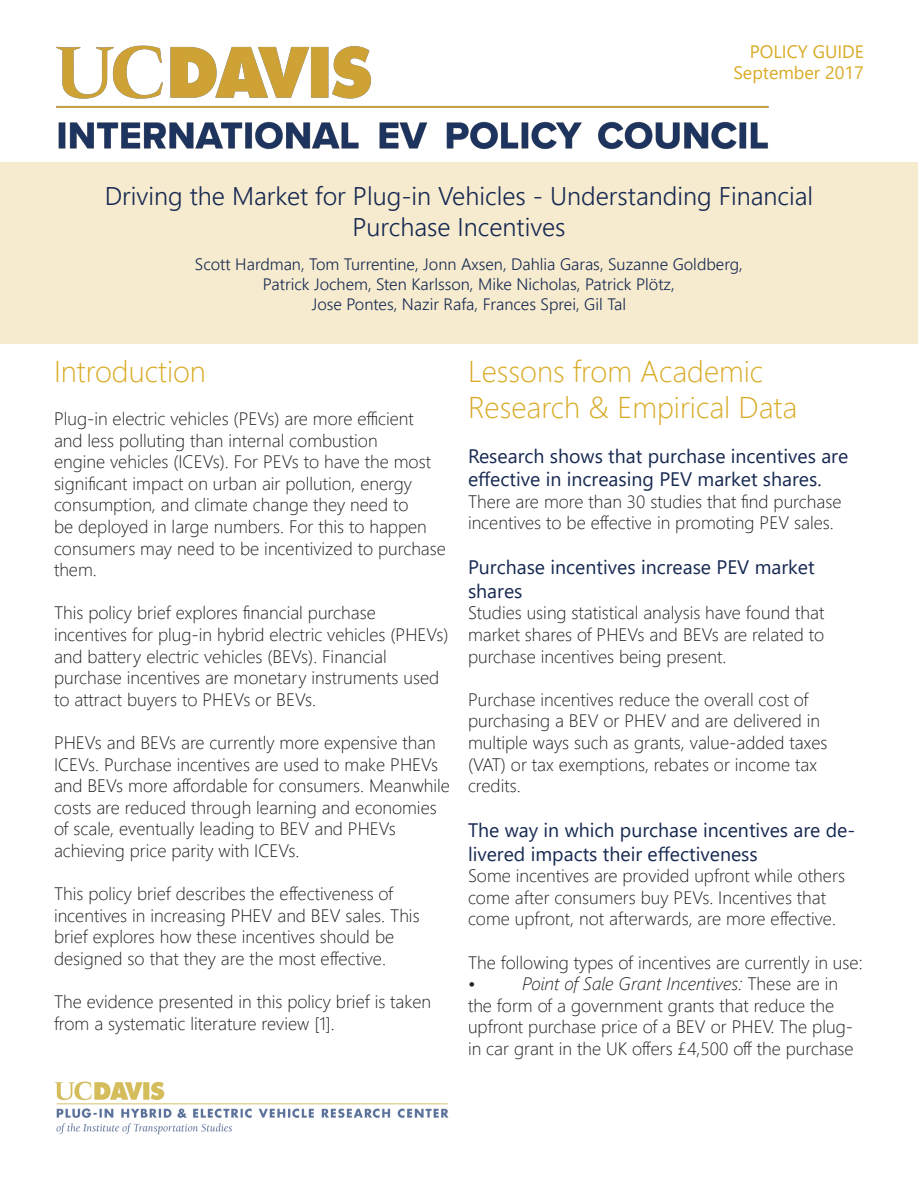
<style>
.page{position:relative;width:918px;height:1188px;background:#fff}
.page>*{position:absolute;margin:0;border:0;box-sizing:border-box;transform-origin:0 0}
.t1{font:300 30px/36px "Segoe UI";color:#d9ab26}
.t2{font:300 25.5px/30.6px "Segoe UI";color:#172a53;text-align:center}
.t3{font:19.5px/23.4px "Segoe UI";color:#172952}
.t4{font:300 18px/21.6px "Segoe UI";color:#231f20}
.t5{font:18px "Segoe UI";color:#d9ab26}
.t6{font:italic 300 18px "Segoe UI";color:#231f20}
.t7{font:300 16.5px "Segoe UI";color:#172a53}
.s1{font-style:italic}
</style>
<div class="page">
<div style="left:0;top:162px;width:918px;height:181px;background:#f6ebce"></div>
<img style="left:56px;top:45px;width:713px;height:105px">
<img style="left:54px;top:1081px;width:395px;height:54px">
<p class="t5" style="left:750px;top:37px;width:116px">POLICY GUIDE</p>
<p class="t5" style="left:733px;top:58px;width:132px">September 2017</p>
<p class="t2" style="left:105px;top:180px;width:710px">Driving the Market for Plug-in Vehicles - Understanding Financial<br>Purchase Incentives</p>
<p class="t7" style="left:195px;top:251px;width:550px">Scott Hardman, Tom Turrentine, Jonn Axsen, Dahlia Garas, Suzanne Goldberg,</p>
<p class="t7" style="left:263px;top:271px;width:413px">Patrick Jochem, Sten Karlsson, Mike Nicholas, Patrick Plötz,</p>
<p class="t7" style="left:312px;top:291px;width:316px">Jose Pontes, Nazir Rafa, Frances Sprei, Gil Tal</p>
<p class="t1" style="left:54px;top:352px;width:154px">Introduction</p>
<p class="t4" style="left:54px;top:407px;width:393px">Plug-in electric vehicles (PEVs) are more efficient and less polluting than internal combustion<br>engine vehicles (ICEVs). For PEVs to have the most significant impact on urban air pollution, energy consumption, and climate change they need to<br>be deployed in large numbers. For this to happen consumers may need to be incentivized to purchase them.</p>
<p class="t4" style="left:54px;top:601px;width:396px">This policy brief explores financial purchase incentives for plug-in hybrid electric vehicles (PHEVs) and battery electric vehicles (BEVs). Financial purchase incentives are monetary instruments used to attract buyers to PHEVs or BEVs.</p>
<p class="t4" style="left:54px;top:731px;width:398px">PHEVs and BEVs are currently more expensive than ICEVs. Purchase incentives are used to make PHEVs and BEVs more affordable for consumers. Meanwhile costs are reduced through learning and economies of scale, eventually leading to BEV and PHEVs achieving price parity with ICEVs.</p>
<p class="t4" style="left:54px;top:882px;width:367px">This policy brief describes the effectiveness of incentives in increasing PHEV and BEV sales. This brief explores how these incentives should be designed so that they are the most effective.</p>
<p class="t4" style="left:54px;top:990px;width:379px">The evidence presented in this policy brief is taken from a systematic literature review [1].</p>
<p class="t1" style="left:468px;top:352px;width:331px">Lessons from Academic<br>Research &amp; Empirical Data</p>
<p class="t3" style="left:468px;top:444px;width:382px">Research shows that purchase incentives are effective in increasing PEV market shares.</p>
<p class="t4" style="left:468px;top:490px;width:375px">There are more than 30 studies that find purchase incentives to be effective in promoting PEV sales.</p>
<p class="t3" style="left:468px;top:555px;width:348px">Purchase incentives increase PEV market shares</p>
<p class="t4" style="left:468px;top:601px;width:358px;text-align:justify">Studies using statistical analysis have found that market shares of PHEVs and BEVs are related to purchase incentives being present.</p>
<p class="t4" style="left:468px;top:688px;width:361px">Purchase incentives reduce the overall cost of purchasing a BEV or PHEV and are delivered in multiple ways such as grants, value-added taxes (VAT) or tax exemptions, rebates or income tax credits.</p>
<p class="t3" style="left:468px;top:818px;width:389px">The way in which purchase incentives are de&shy;livered impacts their effectiveness</p>
<p class="t4" style="left:468px;top:864px;width:379px">Some incentives are provided upfront while others come after consumers buy PEVs. Incentives that come upfront, not afterwards, are more effective.</p>
<p class="t4" style="left:468px;top:951px;width:396px">The following types of incentives are currently in use:</p>
<p class="t6" style="left:468px;top:969px;width:9px">•</p>
<p class="t4" style="left:468px;top:972px;width:387px;text-indent:54px"><span class="s1">Point of Sale Grant Incentives:</span> These are in the form of a government grants that reduce the upfront purchase price of a BEV or PHEV. The plug&shy;in car grant in the UK offers £4,500 off the purchase</p>
</div>
